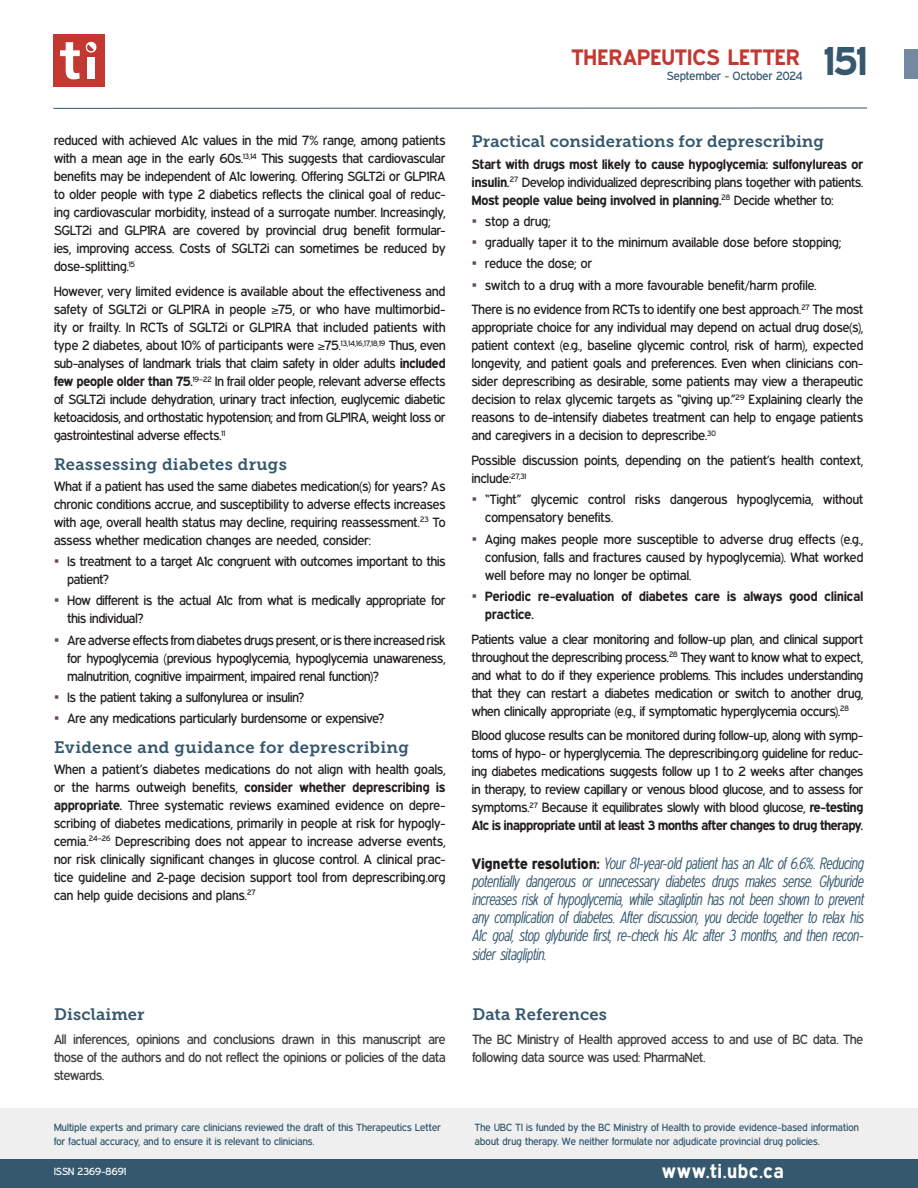
<style>
.page{position:relative;width:918px;height:1188px;background:#fff}
.page>*{position:absolute;margin:0;border:0;box-sizing:border-box;transform-origin:0 0}
.t1{font:700 40.5px "Expressway Rg";color:#35586e}
.t2{font:700 22.5px "Expressway Rg";letter-spacing:.025em;color:#c33830}
.t3{font:700 19.5px "Expressway Rg";letter-spacing:.06em;color:#fff}
.Body_text{font:italic 16.5px/18px "Expressway Cd Lt";letter-spacing:-.005em;color:#35586e;text-align:justify}
.Header_2{font:16.5px "Museo Slab 700";letter-spacing:.015em;color:#35586e}
.Body_text-2{font:16.5px "Museo Slab 700";letter-spacing:.01em;color:#35586e}
.Body_text-3{font:13.5px/18px "Expressway Rg";color:#231f20;text-align:justify}
.Body_text-4{font:700 13.5px/18px "Expressway Rg";letter-spacing:.005em;color:#231f20;text-align:justify}
.Body_text-5{font:13.5px/18px "Expressway Rg";letter-spacing:-.005em;color:#3e3e3f;text-align:justify}
.Issue_date_right{font:12px "Expressway Rg";letter-spacing:.01em;color:#35586e}
.t4{font:10.5px/13.5px "Expressway Rg";letter-spacing:.02em;color:#35586e}
.t5{font:10.5px "Expressway Rg";letter-spacing:.01em;color:#fff}
.s1{font-weight:700}
.s2{font-family:"Arial";font-size:15px;color:#644965}
.s3{font-weight:400}
.s4{font-family:"Arial";font-weight:400;font-size:15px;color:#644965}
.s5{font-family:"Expressway Xb";font-style:normal;font-size:15px;color:#231f20}
</style>
<div class="page">
<div style="left:0;top:1108px;width:918px;height:80px;background:#efefef"></div>
<div style="left:0;top:1159px;width:918px;height:29px;background:#35586e"></div>
<div style="left:54px;top:35px;width:51px;height:52px;background:#c33830"></div>
<svg style="left:60px;top:41px;width:37px;height:38px"></svg>
<hr style="left:53px;top:108px;width:814px;height:1px;background:#35586e">
<div style="left:904px;top:49px;width:14px;height:29px;background:#7289a0"></div>
<p class="Body_text-3" style="left:54px;top:131px;width:393px">reduced with achieved A1c values in the mid 7% range, among patients with a mean age in the early 60s.<sup>13,14</sup> This suggests that cardiovascular benefits may be independent of A1c lowering. Offering SGLT2i or GLP1RA to older people with type 2 diabetics reflects the clinical goal of reduc&shy;ing cardiovascular morbidity, instead of a surrogate number. Increasingly, SGLT2i and GLP1RA are covered by provincial drug benefit formular&shy;ies, improving access. Costs of SGLT2i can sometimes be reduced by dose-splitting.<sup>15</sup></p>
<p class="Body_text-3" style="left:54px;top:282px;width:393px">However, very limited evidence is available about the effectiveness and safety of SGLT2i or GLP1RA in people ≥75, or who have multimorbid&shy;ity or frailty. In RCTs of SGLT2i or GLP1RA that included patients with type 2 diabetes, about 10% of participants were ≥75.<sup>13,14,16,17,18,19</sup> Thus, even sub-analyses of landmark trials that claim safety in older adults <span class="s1">included few people older than 75.</span><sup>19–22</sup> In frail older people, relevant adverse effects of SGLT2i include dehydration, urinary tract infection, euglycemic diabetic ketoacidosis, and orthostatic hypotension; and from GLP1RA, weight loss or gastrointestinal adverse effects.<sup>11</sup></p>
<p class="Header_2" style="left:54px;top:455px;width:234px">Reassessing diabetes drugs</p>
<p class="Body_text-3" style="left:54px;top:477px;width:393px">What if a patient has used the same diabetes medication(s) for years? As chronic conditions accrue, and susceptibility to adverse effects increases with age, overall health status may decline, requiring reassessment.<sup>23</sup> To assess whether medication changes are needed, consider:</p>
<p class="Body_text-3" style="left:68px;top:552px;width:379px;text-indent:-14px"><span class="s2">▪</span> Is treatment to a target A1c congruent with outcomes important to this patient?</p>
<p class="Body_text-3" style="left:68px;top:591px;width:379px;text-indent:-14px"><span class="s2">▪</span> How different is the actual A1c from what is medically appropriate for this individual?</p>
<p class="Body_text-3" style="left:68px;top:630px;width:379px;text-indent:-14px"><span class="s2">▪</span> Are adverse effects from diabetes drugs present, or is there increased risk for hypoglycemia (previous hypoglycemia, hypoglycemia unawareness, malnutrition, cognitive impairment, impaired renal function)?</p>
<p class="Body_text-3" style="left:54px;top:688px;width:252px"><span class="s2">▪</span> Is the patient taking a sulfonylurea or insulin?</p>
<p class="Body_text-3" style="left:54px;top:709px;width:332px"><span class="s2">▪</span> Are any medications particularly burdensome or expensive?</p>
<p class="Header_2" style="left:54px;top:737px;width:356px">Evidence and guidance for deprescribing</p>
<p class="Body_text-3" style="left:54px;top:760px;width:393px">When a patient’s diabetes medications do not align with health goals, or the harms outweigh benefits, <span class="s1">consider whether deprescribing is appropriate.</span> Three systematic reviews examined evidence on depre&shy;scribing of diabetes medications, primarily in people at risk for hypogly&shy;cemia.<sup>24–26</sup> Deprescribing does not appear to increase adverse events, nor risk clinically significant changes in glucose control. A clinical prac&shy;tice guideline and 2-page decision support tool from deprescribing.org can help guide decisions and plans.<sup>27</sup></p>
<p class="Body_text-2" style="left:54px;top:1005px;width:92px">Disclaimer</p>
<p class="Body_text-5" style="left:54px;top:1030px;width:393px">All inferences, opinions and conclusions drawn in this manuscript are those of the authors and do not reflect the opinions or policies of the data stewards.</p>
<h2 class="t2" style="left:572px;top:44px;width:230px">THERAPEUTICS LETTER</h2>
<p class="Issue_date_right" style="left:667px;top:69px;width:137px">September - October 2024</p>
<h1 class="t1" style="left:824px;top:36px;width:44px">151</h1>
<p class="Header_2" style="left:472px;top:132px;width:354px">Practical considerations for deprescribing</p>
<p class="Body_text-4" style="left:472px;top:154px;width:393px">Start with drugs most likely to cause hypoglycemia: sulfonylureas or insulin.<sup>27</sup> <span class="s3">Develop individualized deprescribing plans together with patients.<br></span>Most people value being involved in planning.<sup>28</sup> <span class="s3">Decide whether to:</span></p>
<p class="Body_text-3" style="left:472px;top:212px;width:80px"><span class="s2">▪</span> stop a drug;</p>
<p class="Body_text-3" style="left:472px;top:233px;width:371px"><span class="s2">▪</span> gradually taper it to the minimum available dose before stopping;</p>
<p class="Body_text-3" style="left:472px;top:254px;width:122px"><span class="s2">▪</span> reduce the dose; or</p>
<p class="Body_text-3" style="left:472px;top:275px;width:346px"><span class="s2">▪</span> switch to a drug with a more favourable benefit/harm profile.</p>
<p class="Body_text-3" style="left:472px;top:300px;width:393px">There is no evidence from RCTs to identify one best approach.<sup>27</sup> The most appropriate choice for any individual may depend on actual drug dose(s), patient context (e.g., baseline glycemic control, risk of harm), expected longevity, and patient goals and preferences. Even when clinicians con&shy;sider deprescribing as desirable, some patients may view a therapeutic decision to relax glycemic targets as “giving up.”<sup>29</sup> Explaining clearly the reasons to de-intensify diabetes treatment can help to engage patients and caregivers in a decision to deprescribe.<sup>30</sup></p>
<p class="Body_text-3" style="left:472px;top:451px;width:393px">Possible discussion points, depending on the patient’s health context, include:<sup>27,31</sup></p>
<p class="Body_text-3" style="left:485px;top:490px;width:380px;text-indent:-14px"><span class="s2">▪</span> “Tight” glycemic control risks dangerous hypoglycemia, without compensatory benefits.</p>
<p class="Body_text-3" style="left:485px;top:529px;width:379px;text-indent:-14px"><span class="s2">▪</span> Aging makes people more susceptible to adverse drug effects (e.g., confusion, falls and fractures caused by hypoglycemia). What worked well before may no longer be optimal.</p>
<p class="Body_text-4" style="left:485px;top:587px;width:380px;text-indent:-14px"><span class="s4">▪</span> Periodic re-evaluation of diabetes care is always good clinical practice.</p>
<p class="Body_text-3" style="left:472px;top:629px;width:393px">Patients value a clear monitoring and follow-up plan, and clinical support throughout the deprescribing process.<sup>28</sup> They want to know what to expect, and what to do if they experience problems. This includes understanding that they can restart a diabetes medication or switch to another drug, when clinically appropriate (e.g., if symptomatic hyperglycemia occurs).<sup>28</sup></p>
<p class="Body_text-3" style="left:472px;top:726px;width:393px">Blood glucose results can be monitored during follow-up, along with symp&shy;toms of hypo- or hyperglycemia. The deprescribing.org guideline for reduc&shy;ing diabetes medications suggests follow up 1 to 2 weeks after changes in therapy, to review capillary or venous blood glucose, and to assess for symptoms.<sup>27</sup> Because it equilibrates slowly with blood glucose, <span class="s1">re-testing A1c is inappropriate until at least 3 months after changes to drug therapy.</span></p>
<p class="Body_text" style="left:472px;top:853px;width:393px"><span class="s5">Vignette resolution:</span> Your 81-year-old patient has an A1c of 6.6%. Reducing potentially dangerous or unnecessary diabetes drugs makes sense. Glyburide increases risk of hypoglycemia, while sitagliptin has not been shown to prevent any complication of diabetes. After discussion, you decide together to relax his A1c goal, stop glyburide first, re-check his A1c after 3 months, and then recon-</p>
<p class="Body_text" style="left:472px;top:945px;width:76px">sider sitagliptin.</p>
<p class="Header_2" style="left:472px;top:1005px;width:136px">Data References</p>
<p class="Body_text-5" style="left:472px;top:1030px;width:392px">The BC Ministry of Health approved access to and use of BC data. The following data source was used: PharmaNet.</p>
<p class="t4" style="left:54px;top:1120px;width:388px">Multiple experts and primary care clinicians reviewed the draft of this Therapeutics Letter for factual accuracy, and to ensure it is relevant to clinicians.</p>
<p class="t4" style="left:475px;top:1120px;width:385px">The UBC TI is funded by the BC Ministry of Health to provide evidence-based information about drug therapy. We neither formulate nor adjudicate provincial drug policies.</p>
<p class="t5" style="left:54px;top:1165px;width:74px">ISSN 2369-8691</p>
<h3 class="t3" style="left:662px;top:1159px;width:123px">www.ti.ubc.ca</h3>
</div>
